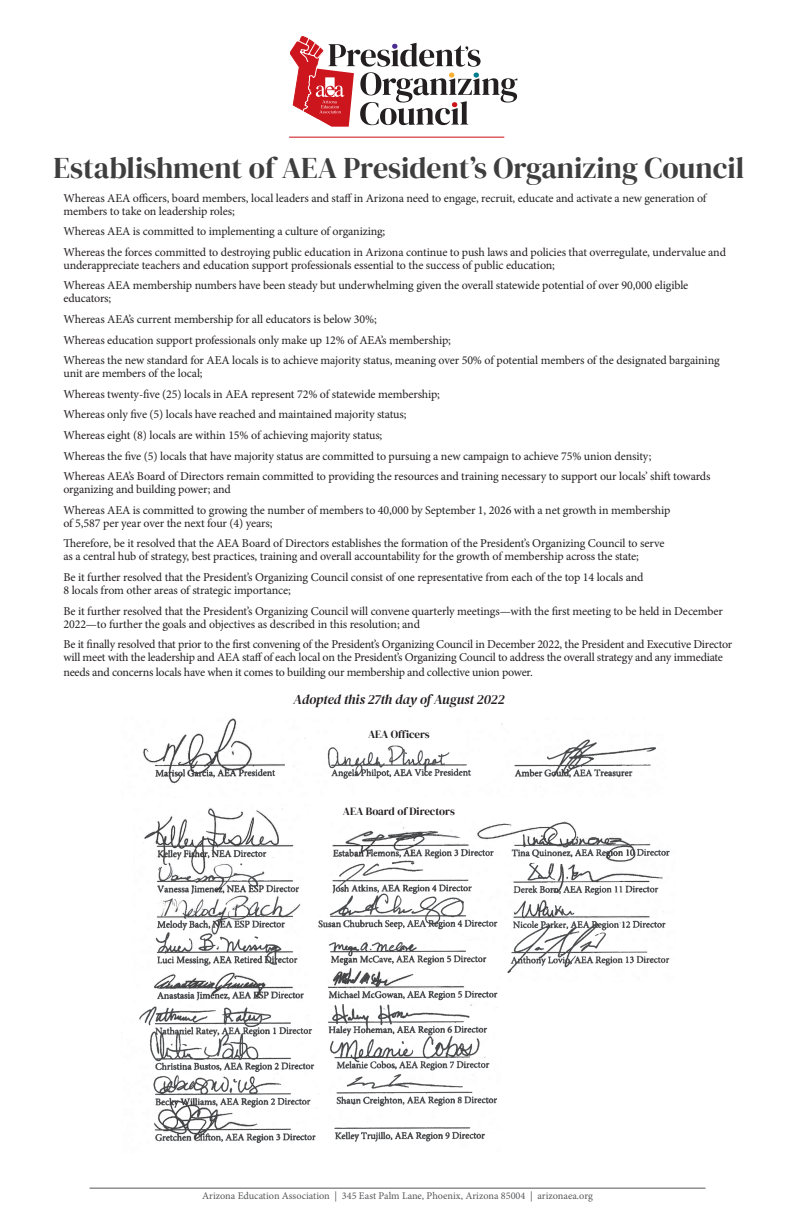
<style>
.page{position:relative;width:792px;height:1224px;background:#fff}
.page>*{position:absolute;margin:0;border:0;box-sizing:border-box;transform-origin:0 0}
.t1{font:29.8px "DM Serif Display";color:#3e3e3f}
.t2{font:italic 13.7px "DM Serif Display";letter-spacing:-.01em;color:#231f20}
.t3{font:12px/20.6px "Minion Pro";letter-spacing:-.015em;color:#231f20}
.t4{font:11px "DM Serif Display";letter-spacing:-.005em;color:#231f20}
.t5{font:10.3px "Minion Pro";color:#57585a}
</style>
<div class="page">
<img style="left:121px;top:718px;width:549px;height:425px">
<svg style="left:290px;top:36px;width:227px;height:91px"></svg>
<hr style="left:289px;top:137px;width:215px;height:1px;background:#cd151d">
<hr style="left:90px;top:1188px;width:616px;height:1px;background:#57585a">
<h1 class="t1" style="left:54px;top:151px;width:692px">Establishment of AEA President’s Organizing Council</h1>
<p class="t3" style="left:63px;top:191px;width:645px;line-height:13px">Whereas AEA officers, board members, local leaders and staff in Arizona need to engage, recruit, educate and activate a new generation of members to take on leadership roles;</p>
<p class="t3" style="left:63px;top:221px;width:664px">Whereas AEA is committed to implementing a culture of organizing;<br>Whereas the forces committed to destroying public education in Arizona continue to push laws and policies that overregulate, undervalue and</p>
<p class="t3" style="left:63px;top:255px;width:626px">underappreciate teachers and education support professionals essential to the success of public education;<br>Whereas AEA membership numbers have been steady but underwhelming given the overall statewide potential of over 90,000 eligible</p>
<p class="t3" style="left:63px;top:288px;width:658px">educators;<br>Whereas AEA’s current membership for all educators is below 30%;<br>Whereas education support professionals only make up 12% of AEA’s membership;<br>Whereas the new standard for AEA locals is to achieve majority status, meaning over 50% of potential members of the designated bargaining</p>
<p class="t3" style="left:63px;top:363px;width:649px">unit are members of the local;<br>Whereas twenty-five (25) locals in AEA represent 72% of statewide membership;<br>Whereas only five (5) locals have reached and maintained majority status;<br>Whereas eight (8) locals are within 15% of achieving majority status;<br>Whereas the five (5) locals that have majority status are committed to pursuing a new campaign to achieve 75% union density;<br>Whereas AEA’s Board of Directors remain committed to providing the resources and training necessary to support our locals’ shift towards</p>
<p class="t3" style="left:63px;top:479px;width:609px">organizing and building power; and<br>Whereas AEA is committed to growing the number of members to 40,000 by September 1, 2026 with a net growth in membership</p>
<p class="t3" style="left:63px;top:513px;width:603px">of 5,587 per year over the next four (4) years;<br>Therefore, be it resolved that the AEA Board of Directors establishes the formation of the President’s Organizing Council to serve</p>
<p class="t3" style="left:63px;top:546px;width:582px">as a central hub of strategy, best practices, training and overall accountability for the growth of membership across the state;<br>Be it further resolved that the President’s Organizing Council consist of one representative from each of the top 14 locals and</p>
<p class="t3" style="left:63px;top:580px;width:661px">8 locals from other areas of strategic importance;<br>Be it further resolved that the President’s Organizing Council will convene quarterly meetings—with the first meeting to be held in December</p>
<p class="t3" style="left:63px;top:613px;width:670px">2022—to further the goals and objectives as described in this resolution; and<br>Be it finally resolved that prior to the first convening of the President’s Organizing Council in December 2022, the President and Executive Director</p>
<p class="t3" style="left:63px;top:650px;width:661px;line-height:14.8px">will meet with the leadership and AEA staff of each local on the President’s Organizing Council to address the overall strategy and any immediate needs and concerns locals have when it comes to building our membership and collective union power.</p>
<p class="t2" style="left:293px;top:691px;width:213px">Adopted this 27th day of August 2022</p>
<p class="t4" style="left:368px;top:728px;width:63px">AEA Officers</p>
<p class="t4" style="left:343px;top:805px;width:113px">AEA Board of Directors</p>
<p class="t5" style="left:202px;top:1189px;width:392px">Arizona Education Association | 345 East Palm Lane, Phoenix, Arizona 85004 | arizonaea.org</p>
</div>
